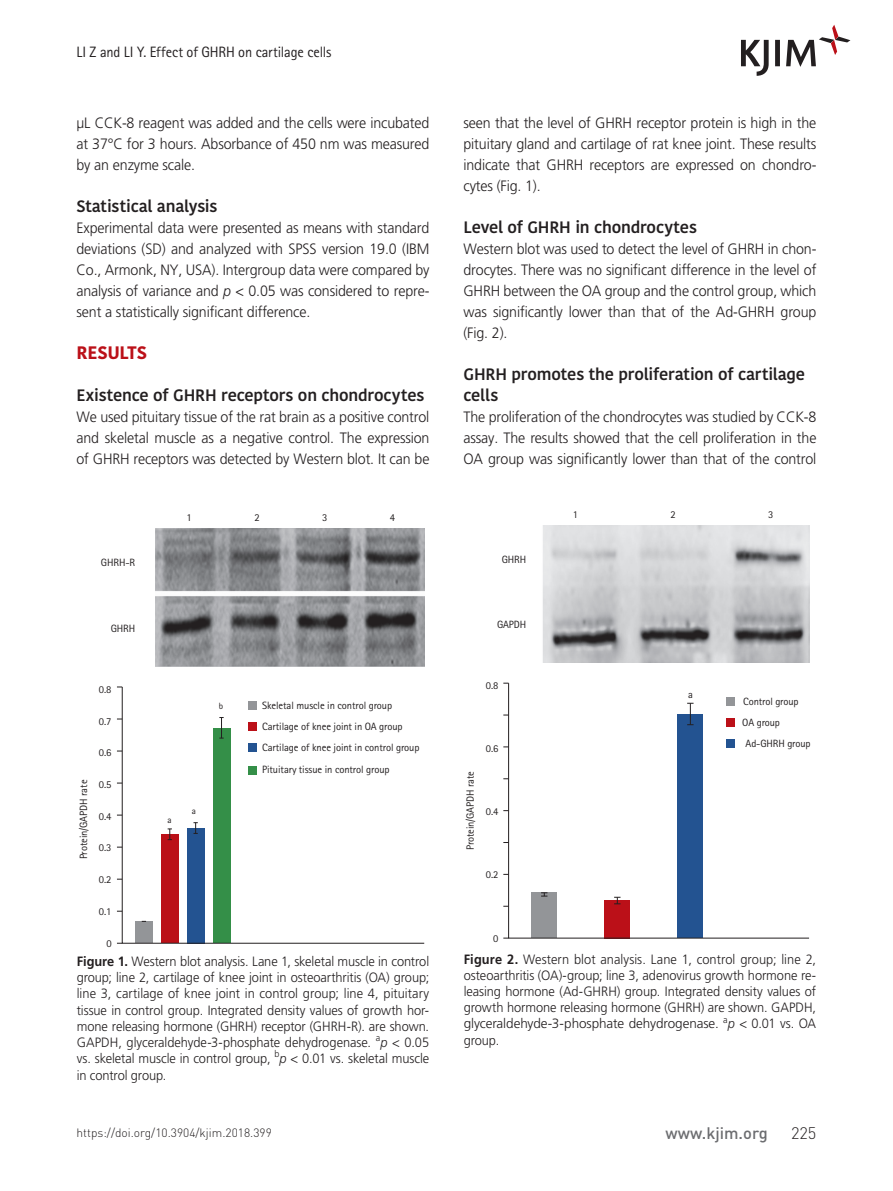
<style>
.page{position:relative;width:893px;height:1191px;background:#fff}
.page>*{position:absolute;margin:0;border:0;box-sizing:border-box;transform-origin:0 0}
.제목1{font:700 18px "Kohinoor Bangla";letter-spacing:-.015em;color:#bb1018}
.제목2{font:600 16.5px/21px "Kohinoor Bangla";letter-spacing:-.01em;color:#231f20}
.t1{font:500 16.5px "DIN Pro";color:#6c6d70}
.t2{font:300 16.5px "DIN Pro";color:#231f20}
.본문첫단락{font:300 15px/21px "Frutiger LT Std";letter-spacing:-.01em;color:#231f20;text-align:justify;scale:.95 1}
.t3{font:15px "Rotis Sans Serif Std";letter-spacing:-.01em;color:#231f20;scale:.96 1}
.그림설명{font:300 13.5px/16.2px "Frutiger LT Std";letter-spacing:-.01em;color:#231f20;text-align:justify;scale:.95 1}
.t4{font:300 12px "DIN Pro";color:#231f20}
.t5{font:10.5px/21px "Rotis Sans Serif Std";letter-spacing:-.01em;color:#231f20}
.t6{font:9.15px "Rotis Sans Serif Std";color:#231f20}
.s1{font-style:italic}
.s2{font-weight:700}
</style>
<div class="page">
<svg style="left:741px;top:25px;width:109px;height:51px"></svg>
<img style="left:543px;top:525px;width:266px;height:138px">
<svg style="left:508px;top:682px;width:302px;height:257px"></svg>
<svg style="left:121px;top:686px;width:304px;height:258px"></svg>
<img style="left:156px;top:528px;width:268px;height:138px">
<p class="t3" style="left:77px;top:43px;width:267px">LI Z and LI Y. Effect of GHRH on cartilage cells</p>
<p class="본문첫단락" style="left:77px;top:112px;width:373px">μL CCK-8 reagent was added and the cells were incubated at 37°C for 3 hours. Absorbance of 450 nm was measured by an enzyme scale.</p>
<p class="제목2" style="left:77px;top:195px;width:143px">Statistical analysis</p>
<p class="본문첫단락" style="left:77px;top:217px;width:373px">Experimental data were presented as means with standard deviations (SD) and analyzed with SPSS version 19.0 (IBM Co., Armonk, NY, USA). Intergroup data were compared by analysis of variance and <span class="s1">p</span> &lt; 0.05 was considered to repre&shy;sent a statistically significant difference.</p>
<p class="제목1" style="left:77px;top:336px;width:72px">RESULTS</p>
<p class="제목2" style="left:77px;top:384px;width:350px">Existence of GHRH receptors on chondrocytes</p>
<p class="본문첫단락" style="left:77px;top:406px;width:373px">We used pituitary tissue of the rat brain as a positive control and skeletal muscle as a negative control. The expression of GHRH receptors was detected by Western blot. It can be</p>
<p class="본문첫단락" style="left:463px;top:112px;width:373px">seen that the level of GHRH receptor protein is high in the pituitary gland and cartilage of rat knee joint. These results indicate that GHRH receptors are expressed on chondro&shy;cytes (Fig. 1).</p>
<p class="제목2" style="left:463px;top:216px;width:235px">Level of GHRH in chondrocytes</p>
<p class="본문첫단락" style="left:463px;top:238px;width:373px">Western blot was used to detect the level of GHRH in chon&shy;drocytes. There was no significant difference in the level of GHRH between the OA group and the control group, which was significantly lower than that of the Ad-GHRH group (Fig. 2).</p>
<p class="제목2" style="left:463px;top:363px;width:343px">GHRH promotes the proliferation of cartilage cells</p>
<p class="본문첫단락" style="left:463px;top:406px;width:373px">The proliferation of the chondrocytes was studied by CCK-8 assay. The results showed that the cell proliferation in the OA group was significantly lower than that of the control</p>
<p class="t5" style="left:187px;top:507px;width:7px">1</p>
<p class="t5" style="left:254px;top:507px;width:7px">2</p>
<p class="t5" style="left:322px;top:507px;width:7px">3</p>
<p class="t5" style="left:390px;top:507px;width:7px">4</p>
<p class="t5" style="left:573px;top:504px;width:7px">1</p>
<p class="t5" style="left:670px;top:504px;width:7px">2</p>
<p class="t5" style="left:768px;top:504px;width:7px">3</p>
<p class="t5" style="left:101px;top:551px;width:36px">GHRH-R</p>
<p class="t5" style="left:502px;top:548px;width:26px">GHRH</p>
<p class="t5" style="left:111px;top:617px;width:26px">GHRH</p>
<p class="t5" style="left:497px;top:614px;width:31px">GAPDH</p>
<p class="t5" style="left:73px;top:859px;width:81px;rotate:-90deg">Protein/GAPDH rate</p>
<p class="t5" style="left:99px;top:678px;width:14px">0.8</p>
<p class="t5" style="left:99px;top:710px;width:14px">0.7</p>
<p class="t5" style="left:99px;top:742px;width:14px">0.6</p>
<p class="t5" style="left:99px;top:774px;width:14px">0.5</p>
<p class="t5" style="left:99px;top:805px;width:14px">0.4</p>
<p class="t5" style="left:99px;top:837px;width:14px">0.3</p>
<p class="t5" style="left:99px;top:869px;width:14px">0.2</p>
<p class="t5" style="left:99px;top:900px;width:14px">0.1</p>
<p class="t5" style="left:107px;top:932px;width:7px">0</p>
<p class="t6" style="left:219px;top:700px;width:6px">b</p>
<p class="t6" style="left:167px;top:814px;width:6px">a</p>
<p class="t6" style="left:192px;top:805px;width:6px">a</p>
<p class="t5" style="left:262px;top:694px;width:159px">Skeletal muscle in control group<br>Cartilage of knee joint in OA group<br>Cartilage of knee joint in control group</p>
<p class="t5" style="left:262px;top:759px;width:129px">Pituitary tissue in control group</p>
<p class="t5" style="left:486px;top:675px;width:14px">0.8</p>
<p class="t5" style="left:460px;top:850px;width:81px;rotate:-90deg">Protein/GAPDH rate</p>
<p class="t5" style="left:486px;top:738px;width:14px">0.6</p>
<p class="t5" style="left:486px;top:801px;width:14px">0.4</p>
<p class="t5" style="left:486px;top:864px;width:14px">0.2</p>
<p class="t5" style="left:493px;top:927px;width:7px">0</p>
<p class="t5" style="left:688px;top:684px;width:6px">a</p>
<p class="t5" style="left:742px;top:690px;width:58px">Control group<br>OA group</p>
<p class="t5" style="left:746px;top:732px;width:67px">Ad-GHRH group</p>
<p class="그림설명" style="left:77px;top:953px;width:372px"><span class="s2">Figure 1.</span> Western blot analysis. Lane 1, skeletal muscle in control group; line 2, cartilage of knee joint in osteoarthritis (OA) group; line 3, cartilage of knee joint in control group; line 4, pituitary tissue in control group. Integrated density values of growth hor&shy;mone releasing hormone (GHRH) receptor (GHRH-R). are shown.<br>GAPDH, glyceraldehyde-3-phosphate dehydrogenase. <sup>a</sup><span class="s1">p</span> &lt; 0.05 vs. skeletal muscle in control group, <sup>b</sup><span class="s1">p</span> &lt; 0.01 vs. skeletal muscle in control group.</p>
<p class="그림설명" style="left:464px;top:951px;width:372px"><span class="s2">Figure 2.</span> Western blot analysis. Lane 1, control group; line 2, osteoarthritis (OA)-group; line 3, adenovirus growth hormone re&shy;leasing hormone (Ad-GHRH) group. Integrated density values of growth hormone releasing hormone (GHRH) are shown. GAPDH, glyceraldehyde-3-phosphate dehydrogenase. <sup>a</sup><span class="s1">p</span> &lt; 0.01 vs. OA group.</p>
<p class="t4" style="left:77px;top:1124px;width:197px">https://doi.org/10.3904/kjim.2018.399</p>
<p class="t1" style="left:666px;top:1121px;width:104px">www.kjim.org</p>
<p class="t2" style="left:791px;top:1121px;width:27px">225</p>
</div>
